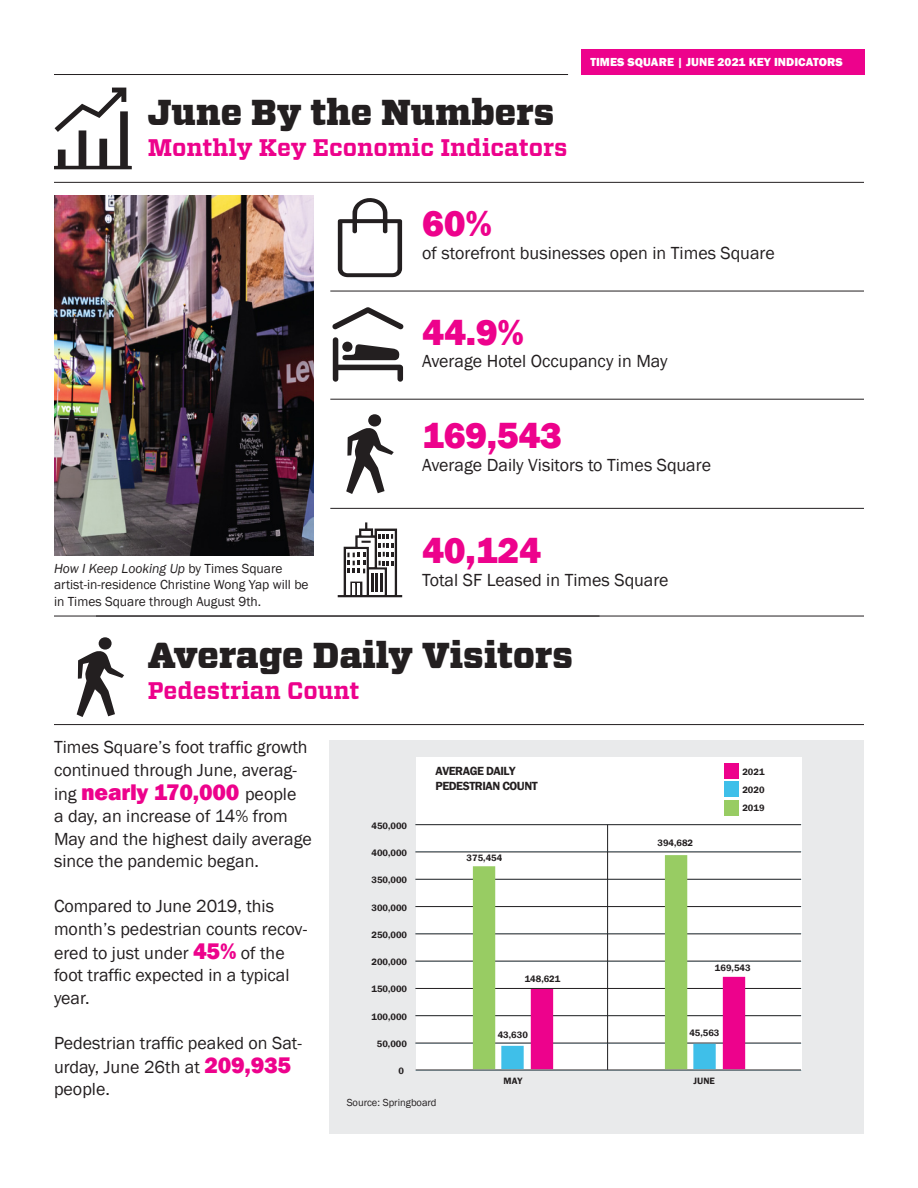
<style>
.page{position:relative;width:918px;height:1188px;background:#fff}
.page>*{position:absolute;margin:0;border:0;box-sizing:border-box;transform-origin:0 0}
.t1{font:800 37.5px "Franklin Gothic";letter-spacing:-.01em;color:#ed028c}
.t2{font:900 36px "Vitesse";color:#231f20}
.t3{font:700 24px "Vitesse";color:#ed028c}
.t4{font:800 23.25px "Franklin Gothic";letter-spacing:-.01em;color:#ed028c}
.t5{font:18px/22.8px "Franklin Gothic";color:#231f20}
.t6{font:13.5px/16.5px "Franklin Gothic";color:#231f20}
.t7{font:600 12.15px/14.5px "Franklin Gothic";letter-spacing:-.035em;color:#231f20}
.t8{font:800 12px "Franklin Gothic";letter-spacing:.005em;color:#fff}
.t9{font:10.5px "Franklin Gothic";color:#231f20}
.t10{font:600 9.45px/18.6px "Franklin Gothic";color:#231f20}
.s1{font-style:italic}
.s2{font-weight:400;font-size:18px;color:#231f20}
.s3{font-weight:800;font-size:23.25px;color:#ed028c}
</style>
<div class="page">
<hr style="left:54px;top:616px;width:810px;height:1px;background:#231f20">
<hr style="left:54px;top:182px;width:810px;height:1px;background:#231f20">
<hr style="left:330px;top:291px;width:534px;height:1px;background:#231f20">
<hr style="left:330px;top:399px;width:534px;height:1px;background:#231f20">
<hr style="left:330px;top:508px;width:534px;height:1px;background:#231f20">
<hr style="left:54px;top:724px;width:810px;height:1px;background:#231f20">
<svg style="left:77px;top:637px;width:47px;height:80px"></svg>
<div style="left:99px;top:637px;width:13px;height:13px;background:#231f20;border-radius:50%"></div>
<hr style="left:54px;top:74px;width:514px;height:1px;background:#231f20">
<div style="left:581px;top:49px;width:283px;height:26px;background:#ed028c"></div>
<div style="left:329px;top:741px;width:535px;height:393px;background:#e9eaeb"></div>
<div style="left:416px;top:757px;width:385px;height:313px;background:#fff"></div>
<div style="left:724px;top:763px;width:14px;height:15px;background:#ed028c"></div>
<div style="left:724px;top:781px;width:14px;height:15px;background:#3fbfe9"></div>
<hr style="left:607px;top:825px;width:1px;height:245px;background:#231f20">
<hr style="left:415px;top:824px;width:386px;height:1px;background:#231f20">
<hr style="left:415px;top:879px;width:386px;height:1px;background:#231f20">
<hr style="left:415px;top:852px;width:386px;height:1px;background:#231f20">
<hr style="left:415px;top:906px;width:386px;height:1px;background:#231f20">
<hr style="left:415px;top:934px;width:386px;height:1px;background:#231f20">
<hr style="left:415px;top:961px;width:386px;height:1px;background:#231f20">
<hr style="left:415px;top:988px;width:386px;height:1px;background:#231f20">
<hr style="left:415px;top:1015px;width:386px;height:1px;background:#231f20">
<hr style="left:415px;top:1043px;width:386px;height:1px;background:#231f20">
<hr style="left:416px;top:1070px;width:385px;height:1px;background:#231f20">
<div style="left:724px;top:800px;width:14px;height:15px;background:#98cc63"></div>
<svg style="left:473px;top:855px;width:214px;height:214px"></svg>
<svg style="left:501px;top:977px;width:244px;height:92px"></svg>
<svg style="left:346px;top:414px;width:48px;height:80px"></svg>
<div style="left:368px;top:414px;width:13px;height:13px;background:#231f20;border-radius:50%"></div>
<svg style="left:338px;top:522px;width:64px;height:75px"></svg>
<svg style="left:338px;top:198px;width:64px;height:79px"></svg>
<svg style="left:54px;top:88px;width:78px;height:81px"></svg>
<img style="left:54px;top:196px;width:259px;height:359px">
<svg style="left:332px;top:307px;width:72px;height:23px"></svg>
<svg style="left:333px;top:337px;width:70px;height:45px"></svg>
<h2 class="t2" style="left:148px;top:88px;width:408px">June By the Numbers</h2>
<h3 class="t3" style="left:148px;top:132px;width:421px">Monthly Key Economic Indicators</h3>
<p class="t8" style="left:590px;top:55px;width:254px">TIMES SQUARE | JUNE 2021 KEY INDICATORS</p>
<h1 class="t1" style="left:422px;top:202px;width:71px">60%</h1>
<p class="t5" style="left:422px;top:241px;width:354px">of storefront businesses open in Times Square</p>
<h1 class="t1" style="left:422px;top:310px;width:103px">44.9%</h1>
<p class="t5" style="left:422px;top:349px;width:247px">Average Hotel Occupancy in May</p>
<p class="t6" style="left:54px;top:560px;width:256px"><span class="s1">How I Keep Looking Up</span> by Times Square artist-in-residence Christine Wong Yap will be in Times Square through August 9th.</p>
<h1 class="t1" style="left:422px;top:414px;width:141px">169,543</h1>
<p class="t5" style="left:422px;top:453px;width:290px">Average Daily Visitors to Times Square</p>
<h1 class="t1" style="left:422px;top:529px;width:120px">40,124</h1>
<p class="t5" style="left:422px;top:568px;width:248px">Total SF Leased in Times Square</p>
<h2 class="t2" style="left:148px;top:631px;width:427px">Average Daily Visitors</h2>
<h3 class="t3" style="left:148px;top:675px;width:213px">Pedestrian Count</h3>
<p class="t5" style="left:54px;top:736px;width:255px">Times Square’s foot traffic growth continued through June, averag-</p>
<p class="t4" style="left:54px;top:779px;width:244px"><span class="s2">ing</span> nearly 170,000 <span class="s2">people</span></p>
<p class="t5" style="left:54px;top:805px;width:259px">a day, an increase of 14% from<br>May and the highest daily average since the pandemic began.</p>
<p class="t5" style="left:54px;top:895px;width:255px">Compared to June 2019, this month’s pedestrian counts recov&shy;ered to just under <span class="s3">45%</span> of the foot traffic expected in a typical year.</p>
<p class="t5" style="left:54px;top:1031px;width:250px;line-height:23.2px">Pedestrian traffic peaked on Sat&shy;urday, June 26th at <span class="s3">209,935 </span>people.</p>
<p class="t10" style="left:371px;top:816px;width:37px">450,000</p>
<p class="t10" style="left:371px;top:843px;width:37px">400,000</p>
<p class="t10" style="left:371px;top:871px;width:37px">350,000</p>
<p class="t10" style="left:371px;top:898px;width:37px">300,000</p>
<p class="t10" style="left:371px;top:925px;width:37px">250,000</p>
<p class="t10" style="left:371px;top:953px;width:37px">200,000</p>
<p class="t10" style="left:371px;top:980px;width:37px">150,000</p>
<p class="t10" style="left:371px;top:1007px;width:37px">100,000</p>
<p class="t10" style="left:377px;top:1034px;width:32px">50,000</p>
<p class="t10" style="left:398px;top:1062px;width:7px">0</p>
<p class="t7" style="left:435px;top:764px;width:104px">AVERAGE DAILY<br>PEDESTRIAN COUNT</p>
<p class="t10" style="left:467px;top:848px;width:37px">375,454</p>
<p class="t10" style="left:525px;top:969px;width:37px">148,621</p>
<p class="t10" style="left:658px;top:833px;width:37px">394,682</p>
<p class="t10" style="left:742px;top:762px;width:24px">2021<br>2020</p>
<p class="t10" style="left:742px;top:798px;width:24px">2019</p>
<p class="t10" style="left:715px;top:959px;width:37px">169,543</p>
<p class="t10" style="left:498px;top:1026px;width:32px">43,630</p>
<p class="t10" style="left:689px;top:1023px;width:32px">45,563</p>
<p class="t10" style="left:504px;top:1071px;width:20px">MAY</p>
<p class="t10" style="left:694px;top:1071px;width:23px">JUNE</p>
<p class="t9" style="left:347px;top:1096px;width:91px">Source: Springboard</p>
</div>
